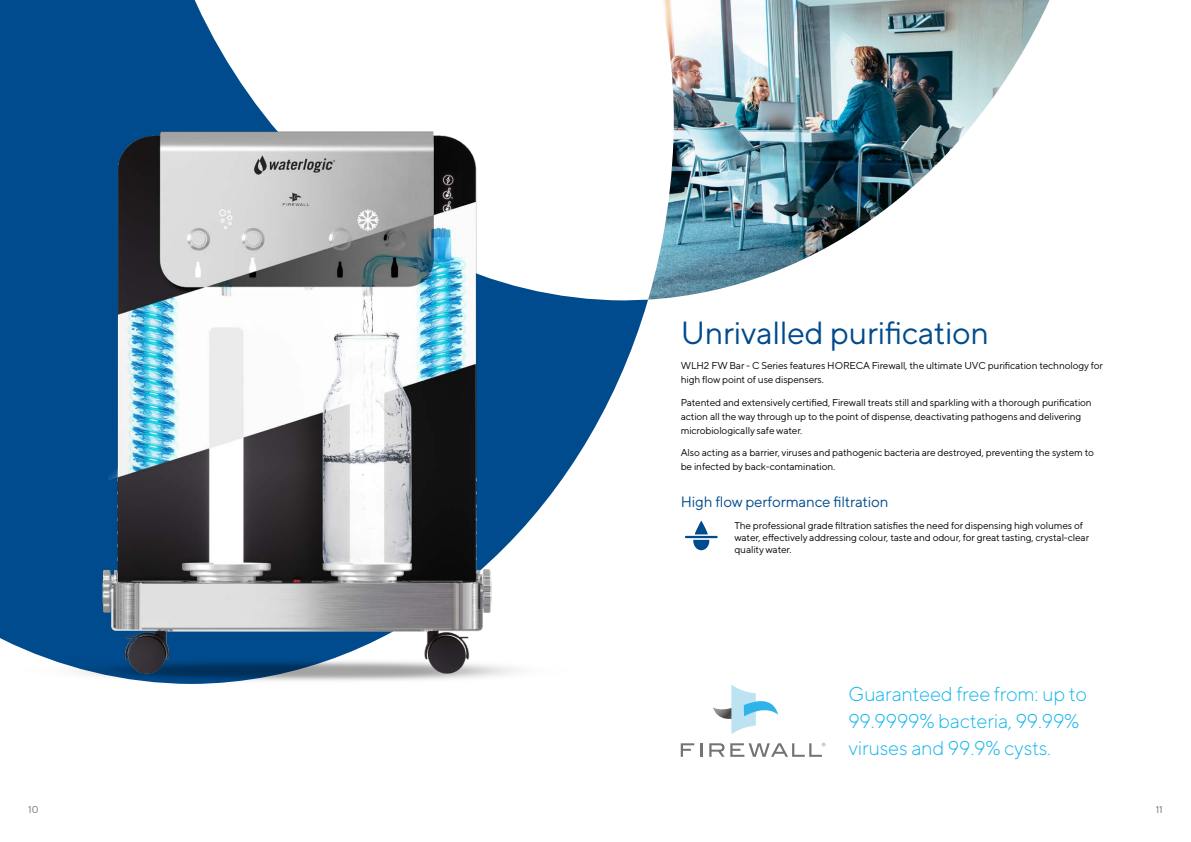
<style>
.page{position:relative;width:1191px;height:842px;background:#fff}
.page>*{position:absolute;margin:0;border:0;box-sizing:border-box;transform-origin:0 0}
.t1{font:32px "TT Norms Pro";letter-spacing:-.01em;color:#004b8d}
.t2{font:300 20px/27px "TT Norms Pro";letter-spacing:-.01em;color:#13b5ea}
.t3{font:15px "TT Norms Pro";letter-spacing:-.01em;color:#004b8d}
.t4{font:10px/14px "TT Norms Pro";letter-spacing:-.01em;color:#000}
.t5{font:10px "TT Norms Pro";color:#6d6e71}
</style>
<div class="page">
<svg style="left:680px;top:743px;width:14px;height:14px"></svg>
<svg style="left:700px;top:743px;width:2px;height:14px"></svg>
<svg style="left:709px;top:743px;width:15px;height:14px"></svg>
<svg style="left:713px;top:684px;width:65px;height:50px"></svg>
<svg style="left:730px;top:743px;width:95px;height:14px"></svg>
<svg style="left:0;top:0;width:648px;height:381px;fill:#004b8d"></svg>
<svg style="left:312px;top:0;width:738px;height:300px"></svg>
<img style="left:648px;top:0;width:401px;height:300px">
<svg style="left:693px;top:521px;width:16px;height:29px"></svg>
<hr style="left:685px;top:536px;width:32px;height:2px;background:#004b8d">
<img style="left:0;top:99px;width:618px;height:585px">
<h1 class="t1" style="left:680px;top:310px;width:310px">Unrivalled purification</h1>
<p class="t4" style="left:680px;top:358px;width:424px">WLH2 FW Bar - C Series features HORECA Firewall, the ultimate UVC purification technology for high flow point of use dispensers.</p>
<p class="t4" style="left:680px;top:395px;width:412px">Patented and extensively certified, Firewall treats still and sparkling with a thorough purification action all the way through up to the point of dispense, deactivating pathogens and delivering microbiologically safe water.</p>
<p class="t4" style="left:680px;top:445px;width:415px">Also acting as a barrier, viruses and pathogenic bacteria are destroyed, preventing the system to be infected by back-contamination.</p>
<h3 class="t3" style="left:680px;top:491px;width:209px">High flow performance filtration</h3>
<p class="t4" style="left:734px;top:519px;width:356px;line-height:12px">The professional grade filtration satisfies the need for dispensing high volumes of water, effectively addressing colour, taste and odour, for great tasting, crystal-clear quality water.</p>
<h2 class="t2" style="left:848px;top:679px;width:240px">Guaranteed free from: up to<br>99.9999% bacteria, 99.99% viruses and 99.9% cysts.</h2>
<p class="t5" style="left:28px;top:802px;width:12px">10</p>
<p class="t5" style="left:1155px;top:802px;width:8px">11</p>
</div>
